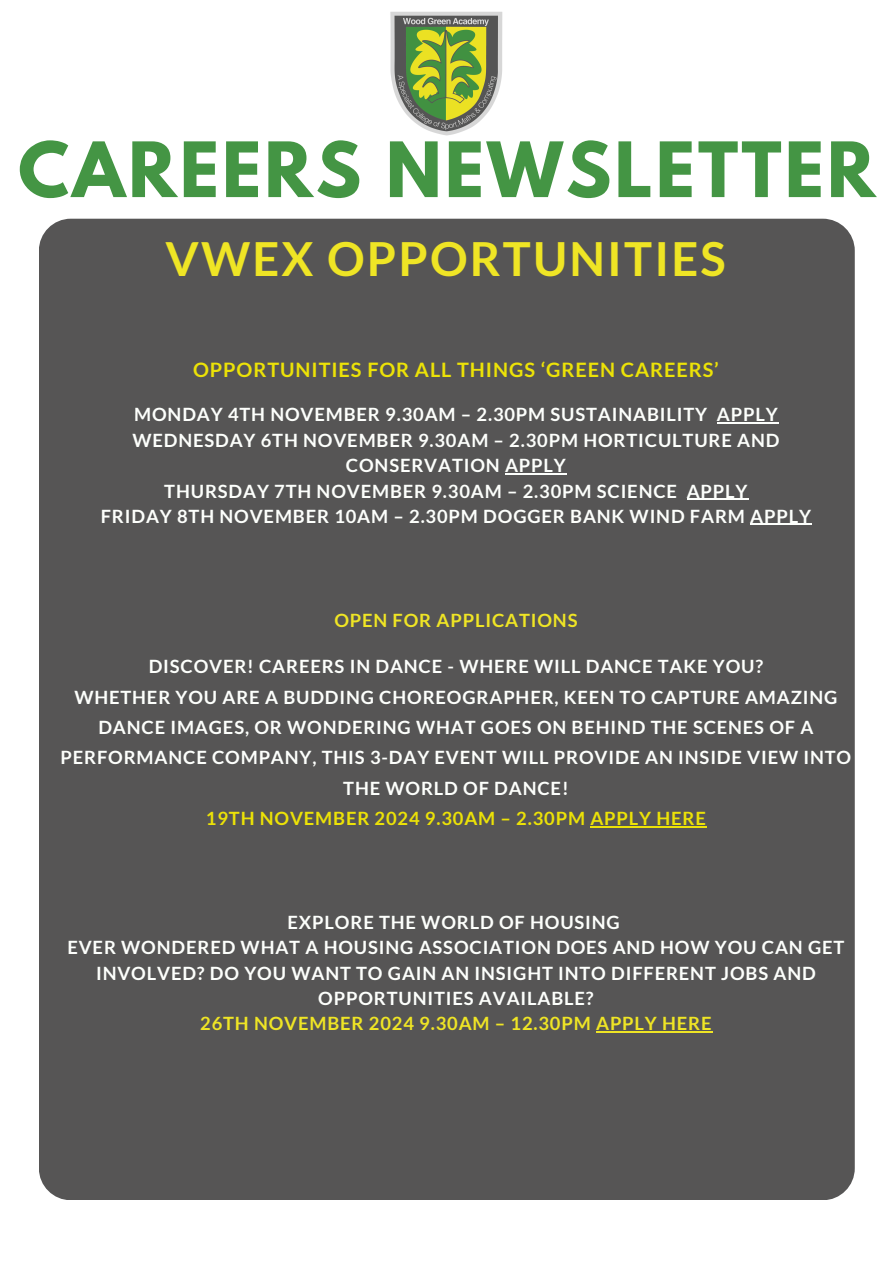
<style>
.page{position:relative;width:894px;height:1264px;background:#fff}
.page>*{position:absolute;margin:0;border:0;box-sizing:border-box;transform-origin:0 0}
.t1{font:700 67.5px "League Spartan";letter-spacing:.045em;color:#449544}
.t2{font:700 47.1px "Lato";letter-spacing:.045em;color:#efe525}
.t3{font:700 19.95px "Lato";letter-spacing:.045em;color:#ece207}
.t4{font:700 18.3px/25.3px "Lato";letter-spacing:.045em;color:#fdfffc;text-align:center}
.t5{font:700 18.3px "Lato";letter-spacing:.045em;color:#efe525}
.t6{font:700 18.3px "Lato";letter-spacing:.045em;color:#ece207}
</style>
<div class="page">
<div style="left:39px;top:219px;width:815px;height:980px;background:#565555;border-radius:32px"></div>
<img style="left:390px;top:11px;width:113px;height:125px">
<hr style="left:716px;top:422px;width:62px;height:1px;background:#fdfffc">
<hr style="left:505px;top:473px;width:61px;height:1px;background:#fdfffc">
<hr style="left:686px;top:498px;width:62px;height:1px;background:#fdfffc">
<hr style="left:750px;top:524px;width:61px;height:1px;background:#fdfffc">
<hr style="left:590px;top:826px;width:116px;height:1px;background:#ece207">
<hr style="left:596px;top:1031px;width:116px;height:1px;background:#efe525">
<h1 class="t1" style="left:18px;top:136px;width:858px">CAREERS NEWSLETTER</h1>
<p class="t2" style="left:165px;top:229px;width:561px">VWEX OPPORTUNITIES</p>
<p class="t3" style="left:193px;top:357px;width:527px">OPPORTUNITIES FOR ALL THINGS ‘GREEN CAREERS’</p>
<p class="t4" style="left:134px;top:401px;width:644px">MONDAY 4TH NOVEMBER 9.30AM – 2.30PM SUSTAINABILITY APPLY</p>
<p class="t4" style="left:132px;top:427px;width:648px">WEDNESDAY 6TH NOVEMBER 9.30AM – 2.30PM HORTICULTURE AND<br>CONSERVATION APPLY</p>
<p class="t4" style="left:164px;top:478px;width:584px">THURSDAY 7TH NOVEMBER 9.30AM – 2.30PM SCIENCE APPLY</p>
<p class="t4" style="left:101px;top:503px;width:711px">FRIDAY 8TH NOVEMBER 10AM – 2.30PM DOGGER BANK WIND FARM APPLY</p>
<p class="t5" style="left:334px;top:609px;width:244px">OPEN FOR APPLICATIONS</p>
<p class="t4" style="left:149px;top:653px;width:616px">DISCOVER! CAREERS IN DANCE - WHERE WILL DANCE TAKE YOU?</p>
<p class="t4" style="left:61px;top:681px;width:792px;line-height:30.5px">WHETHER YOU ARE A BUDDING CHOREOGRAPHER, KEEN TO CAPTURE AMAZING DANCE IMAGES, OR WONDERING WHAT GOES ON BEHIND THE SCENES OF A PERFORMANCE COMPANY, THIS 3-DAY EVENT WILL PROVIDE AN INSIDE VIEW INTO THE WORLD OF DANCE!</p>
<p class="t6" style="left:206px;top:807px;width:501px">19TH NOVEMBER 2024 9.30AM – 2.30PM APPLY HERE</p>
<p class="t4" style="left:287px;top:909px;width:333px">EXPLORE THE WORLD OF HOUSING</p>
<p class="t4" style="left:67px;top:934px;width:778px">EVER WONDERED WHAT A HOUSING ASSOCIATION DOES AND HOW YOU CAN GET<br>INVOLVED? DO YOU WANT TO GAIN AN INSIGHT INTO DIFFERENT JOBS AND<br>OPPORTUNITIES AVAILABLE?</p>
<p class="t5" style="left:200px;top:1012px;width:513px">26TH NOVEMBER 2024 9.30AM – 12.30PM APPLY HERE</p>
</div>
